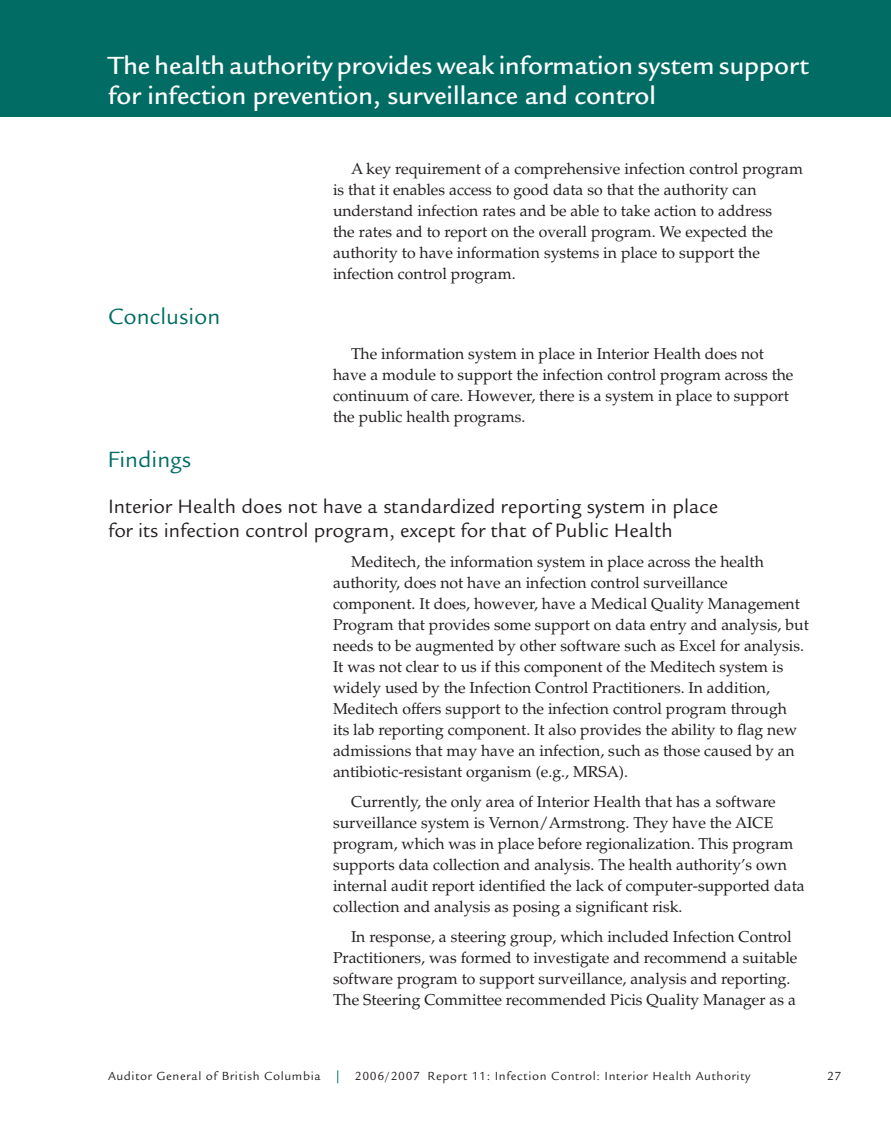
<style>
.page{position:relative;width:891px;height:1134px;background:#fff}
.page>*{position:absolute;margin:0;border:0;box-sizing:border-box;transform-origin:0 0}
.t1{font:500 27px/30px "Legacy Sans";color:#fff}
.t2{font:24px "Legacy Sans";color:#006c64}
.t3{font:21px/24px "Legacy Sans";color:#231f20}
.t4{font:15.75px/21px "Palatino";color:#231f20}
.t5{font:12.75px "Legacy Sans";letter-spacing:.05em;color:#231f20}
.s1{color:#006c64}
</style>
<div class="page">
<div style="left:0;top:0;width:891px;height:117px;background:#006c64"></div>
<h1 class="t1" style="left:108px;top:50px;width:702px">The health authority provides weak information system support for infection prevention, surveillance and control</h1>
<h2 class="t2" style="left:108px;top:303px;width:114px">Conclusion</h2>
<p class="t4" style="left:333px;top:158px;width:472px;text-indent:18px">A key requirement of a comprehensive infection control program is that it enables access to good data so that the authority can understand infection rates and be able to take action to address<br>the rates and to report on the overall program. We expected the authority to have information systems in place to support the infection control program.</p>
<p class="t4" style="left:333px;top:343px;width:462px;text-indent:18px">The information system in place in Interior Health does not have a module to support the infection control program across the continuum of care. However, there is a system in place to support the public health programs.</p>
<h2 class="t2" style="left:108px;top:445px;width:85px">Findings</h2>
<h3 class="t3" style="left:108px;top:495px;width:612px">Interior Health does not have a standardized reporting system in place for its infection control program, except for that of Public Health</h3>
<p class="t4" style="left:333px;top:551px;width:477px;text-indent:18px">Meditech, the information system in place across the health authority, does not have an infection control surveillance component. It does, however, have a Medical Quality Management Program that provides some support on data entry and analysis, but needs to be augmented by other software such as Excel for analysis.<br>It was not clear to us if this component of the Meditech system is widely used by the Infection Control Practitioners. In addition, Meditech offers support to the infection control program through<br>its lab reporting component. It also provides the ability to flag new admissions that may have an infection, such as those caused by an antibiotic-resistant organism (e.g., MRSA).</p>
<p class="t4" style="left:333px;top:791px;width:473px;text-indent:18px">Currently, the only area of Interior Health that has a software surveillance system is Vernon/Armstrong. They have the AICE program, which was in place before regionalization. This program supports data collection and analysis. The health authority’s own internal audit report identified the lack of computer-supported data collection and analysis as posing a significant risk.</p>
<p class="t4" style="left:333px;top:926px;width:466px;text-indent:18px">In response, a steering group, which included Infection Control Practitioners, was formed to investigate and recommend a suitable software program to support surveillance, analysis and reporting.<br>The Steering Committee recommended Picis Quality Manager as a</p>
<p class="t5" style="left:108px;top:1069px;width:644px">Auditor General of British Columbia <span class="s1">|</span> 2006/2007 Report 11: Infection Control: Interior Health Authority</p>
<p class="t5" style="left:827px;top:1069px;width:16px">27</p>
</div>
